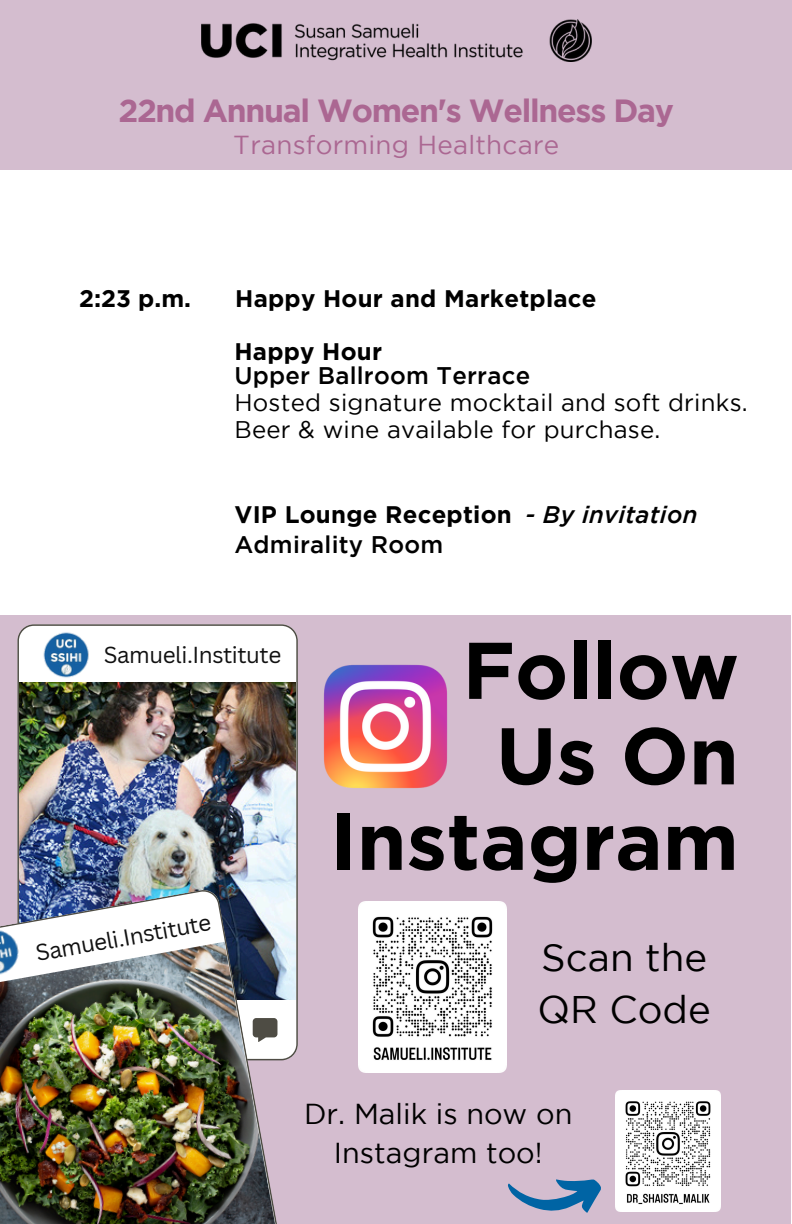
<style>
.page{position:relative;width:792px;height:1224px;background:#fff}
.page>*{position:absolute;margin:0;border:0;box-sizing:border-box;transform-origin:0 0}
.t1{font:700 80.2px/85.6px "Gotham";color:#000;text-align:right}
.t2{font:38.4px/52.4px "Gotham";color:#000}
.t3{font:700 32px "Gotham";letter-spacing:-.04em;color:#ab6792}
.t4{font:28.8px/39.2px "Gotham";color:#000;text-align:center}
.t5{font:26px "Gotham";letter-spacing:.01em;color:#ab6792}
.t6{font:24px/27px "Gotham";letter-spacing:.01em;color:#000}
.t7{font:700 24px "Gotham";letter-spacing:.01em;color:#000}
.t8{font:500 24px "Gotham";letter-spacing:.01em;color:#000}
.t9{font:italic 500 24px "Gotham";letter-spacing:.01em;color:#000}
.t10{font:22.6px "Canva Sans";letter-spacing:-.02em;color:#111}
</style>
<div class="page">
<div style="left:0;top:0;width:792px;height:169px;background:#d4bdcf"></div>
<img style="left:201px;top:20px;width:390px;height:42px">
<div style="left:0;top:615px;width:791px;height:609px;background:#d4bdcf"></div>
<svg style="left:17px;top:624px;width:281px;height:434px;background:#e8e8e7"></svg>
<svg style="left:508px;top:1180px;width:93px;height:32px"></svg>
<img style="left:616px;top:1090px;width:105px;height:122px">
<img style="left:20px;top:683px;width:276px;height:316px">
<img style="left:17px;top:890px;width:273px;height:171px">
<img style="left:0;top:942px;width:280px;height:282px">
<svg style="left:253px;top:1018px;width:24px;height:24px"></svg>
<img style="left:35px;top:624px;width:64px;height:60px">
<img style="left:0;top:917px;width:35px;height:70px">
<img style="left:323px;top:664px;width:125px;height:125px">
<img style="left:358px;top:902px;width:149px;height:171px">
<h3 class="t3" style="left:118px;top:99px;width:557px">22nd Annual Women's Wellness Day</h3>
<p class="t5" style="left:233px;top:135px;width:327px">Transforming Healthcare</p>
<p class="t7" style="left:79px;top:284px;width:113px">2:23 p.m.</p>
<p class="t7" style="left:235px;top:284px;width:363px">Happy Hour and Marketplace</p>
<p class="t7" style="left:234px;top:337px;width:149px">Happy Hour</p>
<p class="t8" style="left:234px;top:366px;width:297px">Upper Ballroom Terrace</p>
<p class="t6" style="left:234px;top:390px;width:515px">Hosted signature mocktail and soft drinks.<br>Beer &amp; wine available for purchase.</p>
<p class="t7" style="left:234px;top:501px;width:279px">VIP Lounge Reception</p>
<p class="t8" style="left:234px;top:535px;width:210px">Admirality Room</p>
<p class="t9" style="left:525px;top:505px;width:174px">- By invitation</p>
<p class="t10" style="left:104px;top:638px;width:179px">Samueli.Institute</p>
<h1 class="t1" style="left:330px;top:626px;width:411px">Follow<br>Us On<br>Instagram</h1>
<p class="t10" style="left:33px;top:937px;width:179px;rotate:-10deg">Samueli.Institute</p>
<h2 class="t2" style="left:538px;top:934px;width:175px">Scan the<br>QR Code</h2>
<p class="t4" style="left:304px;top:1096px;width:270px">Dr. Malik is now on<br>Instagram too!</p>
</div>
